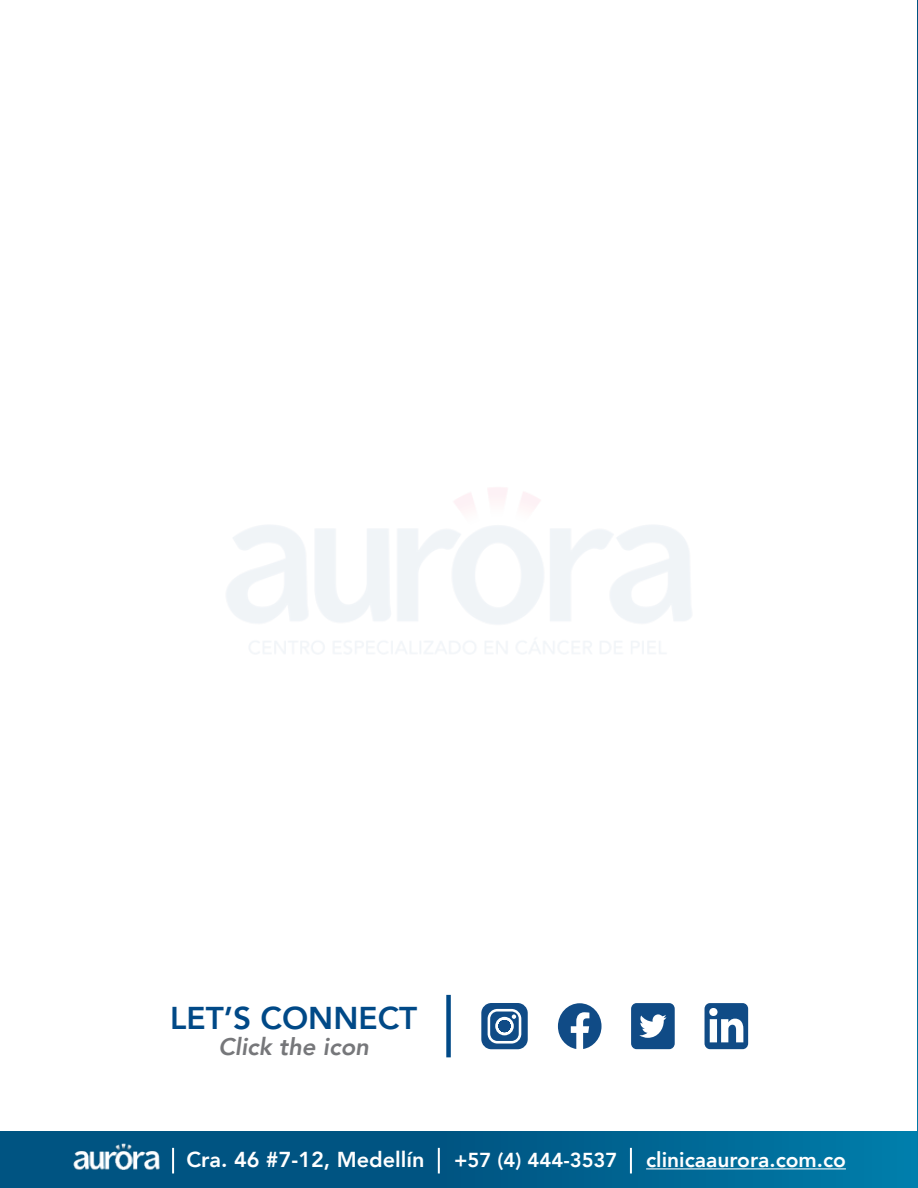
<style>
.page{position:relative;width:918px;height:1188px;background:#fff}
.page>*{position:absolute;margin:0;border:0;box-sizing:border-box;transform-origin:0 0}
.t1{font:800 31.5px "Avenir";color:#004987}
.t2{font:italic 800 24px "Avenir";color:#76777a}
.t3{font:800 21.6px "Avenir";color:#fff}
.t4{font:800 21px "Avenir";color:#fff}
.t5{font:800 20.25px "Avenir";color:#fff}
</style>
<div class="page">
<div style="left:0;top:1131px;width:918px;height:57px;background:linear-gradient(to right,#004977,#0375a2)"></div>
<hr style="left:630px;top:1148px;width:2px;height:25px;background:#fff">
<hr style="left:438px;top:1148px;width:2px;height:25px;background:#fff">
<hr style="left:172px;top:1148px;width:2px;height:25px;background:#fff">
<img style="left:72px;top:1143px;width:88px;height:27px">
<hr style="left:646px;top:1168px;width:200px;height:1px;background:#fff">
<svg style="left:917px;top:0;width:1px;height:1188px"></svg>
<svg style="left:705px;top:1003px;width:43px;height:46px"></svg>
<svg style="left:631px;top:1003px;width:44px;height:46px"></svg>
<svg style="left:558px;top:1003px;width:44px;height:46px"></svg>
<div style="left:446px;top:995px;width:5px;height:62px;background:#004987"></div>
<svg style="left:481px;top:1003px;width:47px;height:46px"></svg>
<h1 class="t1" style="left:170px;top:994px;width:249px">LET’S CONNECT</h1>
<p class="t2" style="left:218px;top:1032px;width:152px">Click the icon</p>
<p class="t3" style="left:186px;top:1143px;width:239px">Cra. 46 #7-12, Medellín</p>
<p class="t5" style="left:454px;top:1144px;width:165px">+57 (4) 444-3537</p>
<p class="t4" style="left:646px;top:1144px;width:201px">clinicaaurora.com.co</p>
</div>
